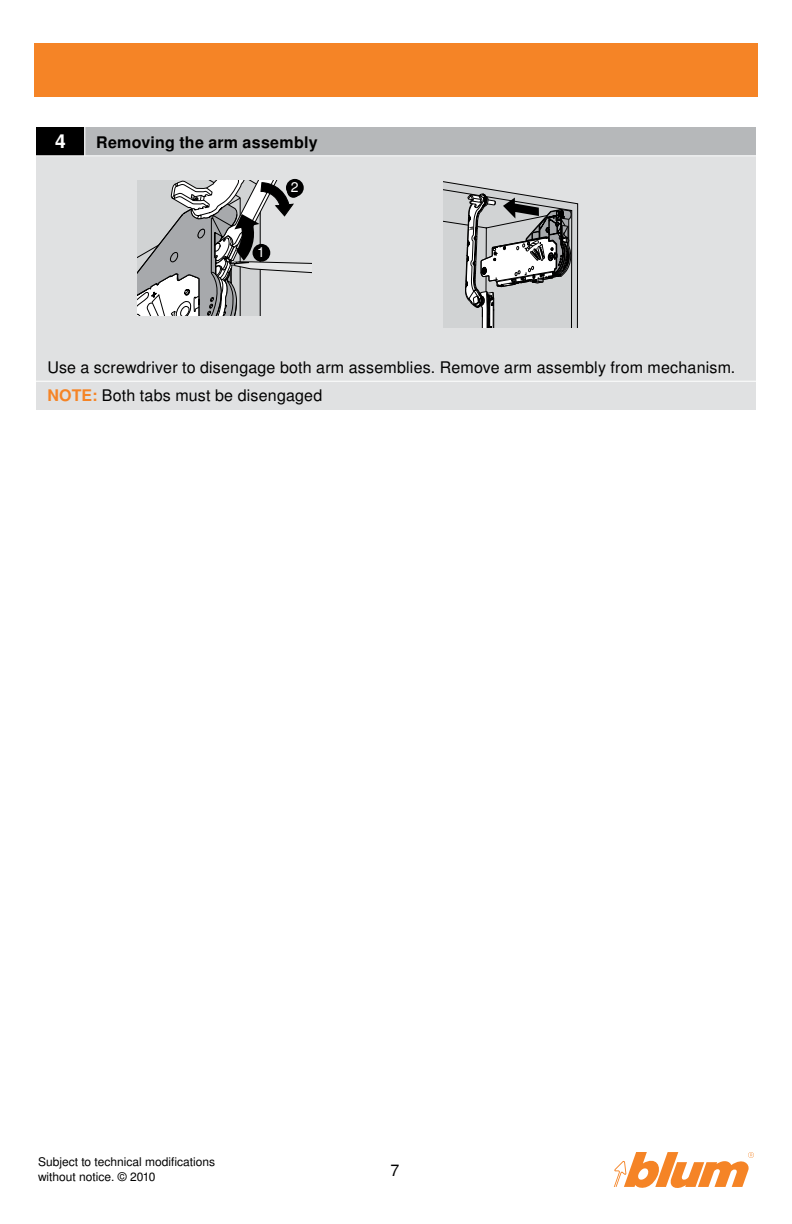
<style>
.page{position:relative;width:792px;height:1224px;background:#fff}
.page>*{position:absolute;margin:0;border:0;box-sizing:border-box;transform-origin:0 0}
.t1{font:700 19.2px "Nimbus Sans OT";color:#fff}
.t2{font:16px/28px "Nimbus Sans OT";letter-spacing:.015em;color:#000}
.t3{font:700 16px "Nimbus Sans OT";letter-spacing:.015em;color:#000}
.t4{font:14px "Nimbus Sans OT";color:#fff}
.t5{font:12px/14.4px "Nimbus Sans OT";color:#000}
.s1{font-weight:700;color:#f58426}
</style>
<div class="page">
<svg style="left:614px;top:1152px;width:140px;height:36px"></svg>
<div style="left:34px;top:44px;width:724px;height:54px;background:#f58426"></div>
<div style="left:36px;top:156px;width:720px;height:254px;background:#e0e1e2"></div>
<div style="left:36px;top:128px;width:49px;height:28px;background:#000"></div>
<div style="left:84px;top:128px;width:672px;height:28px;background:#b6b8ba"></div>
<hr style="left:36px;top:155px;width:726px;height:1px;background:#fff">
<hr style="left:84px;top:125px;width:1px;height:31px;background:#fff">
<svg style="left:138px;top:181px;width:174px;height:134px"></svg>
<hr style="left:36px;top:381px;width:756px;height:1px;background:#fff">
<svg style="left:444px;top:181px;width:134px;height:146px"></svg>
<div style="left:253px;top:244px;width:17px;height:18px;background:#000;border-radius:50%"></div>
<div style="left:286px;top:179px;width:18px;height:18px;background:#000;border-radius:50%"></div>
<p class="t1" style="left:55px;top:130px;width:12px">4</p>
<p class="t3" style="left:96px;top:132px;width:223px">Removing the arm assembly</p>
<p class="t4" style="left:257px;top:244px;width:9px">1</p>
<p class="t4" style="left:291px;top:179px;width:9px">2</p>
<p class="t2" style="left:47px;top:354px;width:690px">Use a screwdriver to disengage both arm assemblies. Remove arm assembly from mechanism.<br><span class="s1">NOTE:</span> Both tabs must be disengaged</p>
<p class="t5" style="left:38px;top:1155px;width:179px">Subject to technical modifications without notice. © 2010</p>
<p class="t2" style="left:391px;top:1157px;width:10px">7</p>
</div>
